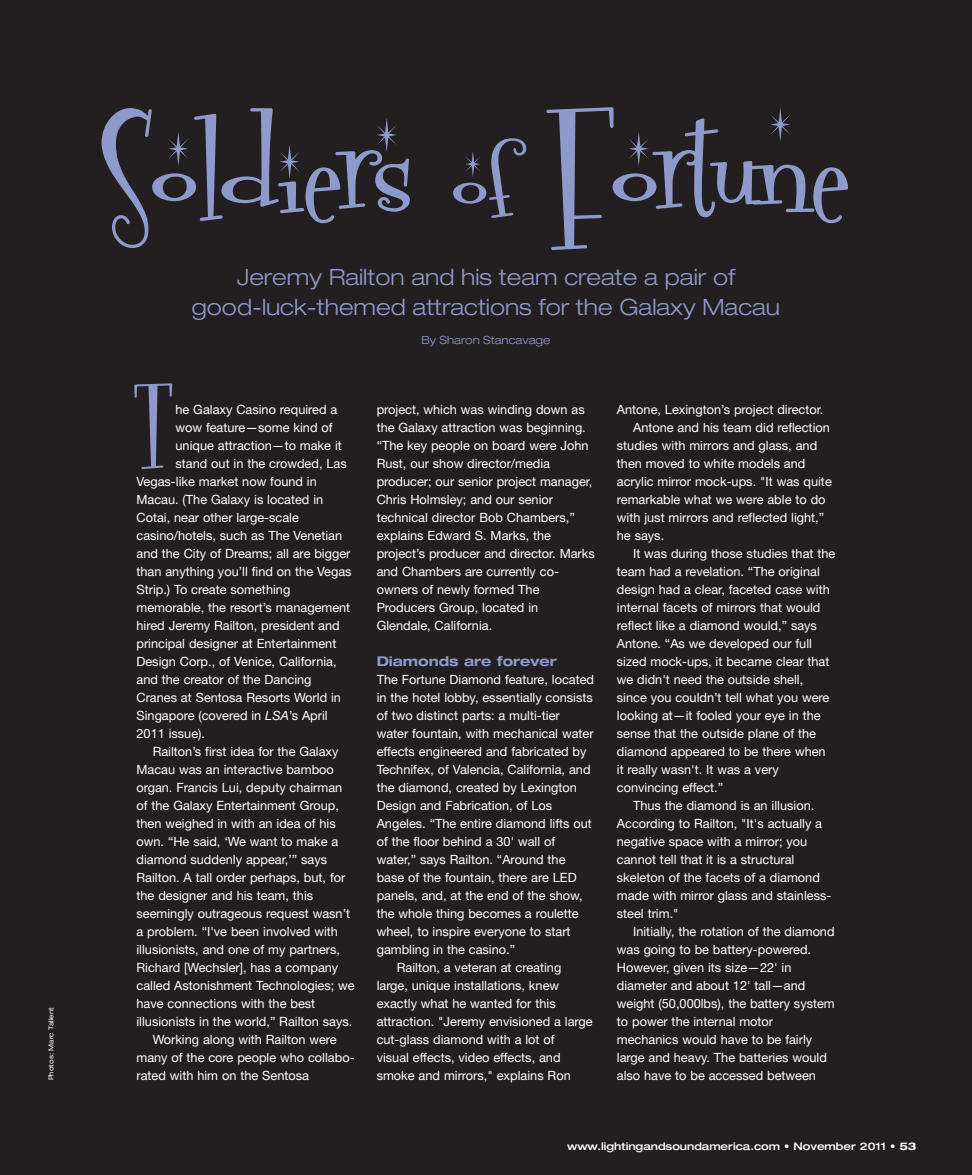
<style>
.page{position:relative;width:972px;height:1175px;background:#fff}
.page>*{position:absolute;margin:0;border:0;box-sizing:border-box;transform-origin:0 0}
.t1{font:148.65px "Fontdinerdotcom Sparkly";color:#8f9acc}
.t2{font:90.9px "Fontdinerdotcom Sparkly";color:#8f9acc}
.t3{font:300 expanded 22.5px/30px "Helvetica Neue";color:#8f9acc;text-align:center}
.t4{font:700 expanded 13.5px "Helvetica Neue";color:#8f9acc}
.t5{font:12.75px/18px "Helvetica Neue";color:#fff}
.t6{font:300 expanded 11.25px "Helvetica Neue";color:#8f9acc}
.t7{font:500 expanded 10.5px "Helvetica Neue";color:#fff}
.t8{font:expanded 6.75px "Helvetica Neue";color:#fff}
.s1{font-size:112.5px}
.s2{font-style:italic}
.s3{font-weight:700}
</style>
<div class="page">
<div style="left:0;top:0;width:972px;height:1174px;background:#231f20"></div>
<p class="t8" style="left:49px;top:1080px;width:75px;rotate:-90deg">Photos: Marc Tallent</p>
<h1 class="t1" style="left:99px;top:73px;width:752px">Soldiers <span class="s1">of</span> Fortune</h1>
<h3 class="t3" style="left:192px;top:264px;width:590px">Jeremy Railton and his team create a pair of good-luck-themed attractions for the Galaxy Macau</h3>
<p class="t6" style="left:422px;top:336px;width:130px">By Sharon Stancavage</p>
<h2 class="t2" style="left:135px;top:363px;width:38px">T</h2>
<p class="t5" style="left:176px;top:402px;width:163px">he Galaxy Casino required a</p>
<p class="t5" style="left:176px;top:420px;width:159px">wow feature—some kind of</p>
<p class="t5" style="left:176px;top:438px;width:168px">unique attraction—to make it</p>
<p class="t5" style="left:176px;top:456px;width:173px">stand out in the crowded, Las</p>
<p class="t5" style="left:137px;top:474px;width:182px">Vegas-like market now found in</p>
<p class="t5" style="left:137px;top:492px;width:188px">Macau. (The Galaxy is located in</p>
<p class="t5" style="left:137px;top:510px;width:164px">Cotai, near other large-scale</p>
<p class="t5" style="left:137px;top:528px;width:207px">casino/hotels, such as The Venetian</p>
<p class="t5" style="left:137px;top:546px;width:216px">and the City of Dreams; all are bigger</p>
<p class="t5" style="left:137px;top:564px;width:217px">than anything you’ll find on the Vegas</p>
<p class="t5" style="left:137px;top:582px;width:155px">Strip.) To create something</p>
<p class="t5" style="left:137px;top:600px;width:215px">memorable, the resort’s management</p>
<p class="t5" style="left:137px;top:618px;width:205px">hired Jeremy Railton, president and</p>
<p class="t5" style="left:137px;top:636px;width:201px">principal designer at Entertainment</p>
<p class="t5" style="left:137px;top:654px;width:202px">Design Corp., of Venice, California,</p>
<p class="t5" style="left:137px;top:672px;width:177px">and the creator of the Dancing</p>
<p class="t5" style="left:137px;top:690px;width:206px">Cranes at Sentosa Resorts World in</p>
<p class="t5" style="left:137px;top:708px;width:193px">Singapore (covered in <span class="s2">LSA</span>’s April</p>
<p class="t5" style="left:137px;top:726px;width:70px">2011 issue).</p>
<p class="t5" style="left:153px;top:744px;width:187px">Railton’s first idea for the Galaxy</p>
<p class="t5" style="left:137px;top:762px;width:199px">Macau was an interactive bamboo</p>
<p class="t5" style="left:137px;top:780px;width:207px">organ. Francis Lui, deputy chairman</p>
<p class="t5" style="left:137px;top:798px;width:204px">of the Galaxy Entertainment Group,</p>
<p class="t5" style="left:137px;top:816px;width:201px">then weighed in with an idea of his</p>
<p class="t5" style="left:137px;top:834px;width:203px">own. “He said, ‘We want to make a</p>
<p class="t5" style="left:137px;top:852px;width:192px">diamond suddenly appear,’” says</p>
<p class="t5" style="left:137px;top:870px;width:210px">Railton. A tall order perhaps, but, for</p>
<p class="t5" style="left:136px;top:888px;width:178px">the designer and his team, this</p>
<p class="t5" style="left:137px;top:906px;width:215px">seemingly outrageous request wasn’t</p>
<p class="t5" style="left:136px;top:924px;width:203px">a problem. “I've been involved with</p>
<p class="t5" style="left:136px;top:942px;width:205px">illusionists, and one of my partners,</p>
<p class="t5" style="left:136px;top:960px;width:203px">Richard [Wechsler], has a company</p>
<p class="t5" style="left:137px;top:978px;width:220px">called Astonishment Technologies; we</p>
<p class="t5" style="left:137px;top:996px;width:180px">have connections with the best</p>
<p class="t5" style="left:137px;top:1014px;width:217px">illusionists in the world,” Railton says.</p>
<p class="t5" style="left:153px;top:1032px;width:186px">Working along with Railton were</p>
<p class="t5" style="left:137px;top:1050px;width:220px">many of the core people who collabo-</p>
<p class="t5" style="left:137px;top:1068px;width:174px">rated with him on the Sentosa</p>
<p class="t5" style="left:377px;top:402px;width:220px">project, which was winding down as the Galaxy attraction was beginning. “The key people on board were John<br>Rust, our show director/media producer; our senior project manager,<br>Chris Holmsley; and our senior technical director Bob Chambers,” explains Edward S. Marks, the project’s producer and director. Marks and Chambers are currently co&shy;owners of newly formed The<br>Producers Group, located in<br>Glendale, California.</p>
<p class="t4" style="left:377px;top:656px;width:181px">Diamonds are forever</p>
<p class="t5" style="left:377px;top:672px;width:219px">The Fortune Diamond feature, located</p>
<p class="t5" style="left:377px;top:690px;width:218px">in the hotel lobby, essentially consists</p>
<p class="t5" style="left:377px;top:708px;width:185px">of two distinct parts: a multi-tier</p>
<p class="t5" style="left:377px;top:726px;width:218px">water fountain, with mechanical water</p>
<p class="t5" style="left:377px;top:744px;width:211px">effects engineered and fabricated by</p>
<p class="t5" style="left:377px;top:762px;width:215px">Technifex, of Valencia, California, and</p>
<p class="t5" style="left:377px;top:780px;width:202px">the diamond, created by Lexington</p>
<p class="t5" style="left:377px;top:798px;width:177px">Design and Fabrication, of Los</p>
<p class="t5" style="left:377px;top:816px;width:217px">Angeles. “The entire diamond lifts out</p>
<p class="t5" style="left:377px;top:834px;width:180px">of the floor behind a 30' wall of</p>
<p class="t5" style="left:377px;top:852px;width:190px">water,” says Railton. “Around the</p>
<p class="t5" style="left:377px;top:870px;width:201px">base of the fountain, there are LED</p>
<p class="t5" style="left:377px;top:888px;width:208px">panels, and, at the end of the show,</p>
<p class="t5" style="left:377px;top:906px;width:203px">the whole thing becomes a roulette</p>
<p class="t5" style="left:377px;top:924px;width:195px">wheel, to inspire everyone to start</p>
<p class="t5" style="left:377px;top:942px;width:140px">gambling in the casino.”</p>
<p class="t5" style="left:397px;top:960px;width:166px">Railton, a veteran at creating</p>
<p class="t5" style="left:377px;top:978px;width:184px">large, unique installations, knew</p>
<p class="t5" style="left:377px;top:996px;width:181px">exactly what he wanted for this</p>
<p class="t5" style="left:377px;top:1014px;width:217px">attraction. "Jeremy envisioned a large</p>
<p class="t5" style="left:377px;top:1032px;width:179px">cut-glass diamond with a lot of</p>
<p class="t5" style="left:377px;top:1050px;width:185px">visual effects, video effects, and</p>
<p class="t5" style="left:377px;top:1068px;width:196px">smoke and mirrors," explains Ron</p>
<p class="t5" style="left:617px;top:402px;width:208px">Antone, Lexington’s project director.</p>
<p class="t5" style="left:633px;top:420px;width:198px">Antone and his team did reflection</p>
<p class="t5" style="left:617px;top:438px;width:202px">studies with mirrors and glass, and</p>
<p class="t5" style="left:617px;top:456px;width:190px">then moved to white models and</p>
<p class="t5" style="left:617px;top:474px;width:216px">acrylic mirror mock-ups. "It was quite</p>
<p class="t5" style="left:617px;top:492px;width:210px">remarkable what we were able to do</p>
<p class="t5" style="left:617px;top:510px;width:209px">with just mirrors and reflected light,”</p>
<p class="t5" style="left:617px;top:528px;width:49px">he says.</p>
<p class="t5" style="left:633px;top:546px;width:204px">It was during those studies that the</p>
<p class="t5" style="left:617px;top:564px;width:204px">team had a revelation. “The original</p>
<p class="t5" style="left:617px;top:582px;width:214px">design had a clear, faceted case with</p>
<p class="t5" style="left:617px;top:600px;width:205px">internal facets of mirrors that would</p>
<p class="t5" style="left:617px;top:618px;width:202px">reflect like a diamond would,” says</p>
<p class="t5" style="left:617px;top:636px;width:197px">Antone. “As we developed our full</p>
<p class="t5" style="left:617px;top:654px;width:214px">sized mock-ups, it became clear that</p>
<p class="t5" style="left:617px;top:672px;width:188px">we didn't need the outside shell,</p>
<p class="t5" style="left:617px;top:690px;width:214px">since you couldn’t tell what you were</p>
<p class="t5" style="left:617px;top:708px;width:205px">looking at—it fooled your eye in the</p>
<p class="t5" style="left:617px;top:726px;width:201px">sense that the outside plane of the</p>
<p class="t5" style="left:617px;top:744px;width:210px">diamond appeared to be there when</p>
<p class="t5" style="left:617px;top:762px;width:163px">it really wasn't. It was a very</p>
<p class="t5" style="left:617px;top:780px;width:108px">convincing effect.”</p>
<p class="t5" style="left:633px;top:798px;width:183px">Thus the diamond is an illusion.</p>
<p class="t5" style="left:617px;top:816px;width:207px">According to Railton, "It's actually a</p>
<p class="t5" style="left:617px;top:834px;width:192px">negative space with a mirror; you</p>
<p class="t5" style="left:617px;top:852px;width:179px">cannot tell that it is a structural</p>
<p class="t5" style="left:617px;top:870px;width:205px">skeleton of the facets of a diamond</p>
<p class="t5" style="left:617px;top:888px;width:216px">made with mirror glass and stainless-</p>
<p class="t5" style="left:617px;top:906px;width:63px">steel trim."</p>
<p class="t5" style="left:633px;top:924px;width:203px">Initially, the rotation of the diamond</p>
<p class="t5" style="left:617px;top:942px;width:196px">was going to be battery-powered.</p>
<p class="t5" style="left:617px;top:960px;width:176px">However, given its size—22' in</p>
<p class="t5" style="left:617px;top:978px;width:190px">diameter and about 12' tall—and</p>
<p class="t5" style="left:617px;top:996px;width:219px">weight (50,000lbs), the battery system</p>
<p class="t5" style="left:617px;top:1014px;width:158px">to power the internal motor</p>
<p class="t5" style="left:617px;top:1032px;width:197px">mechanics would have to be fairly</p>
<p class="t5" style="left:617px;top:1050px;width:212px">large and heavy. The batteries would</p>
<p class="t5" style="left:617px;top:1068px;width:201px">also have to be accessed between</p>
<p class="t7" style="left:567px;top:1142px;width:351px">www.lightingandsoundamerica.com • November 2011 • <span class="s3">53</span></p>
</div>
